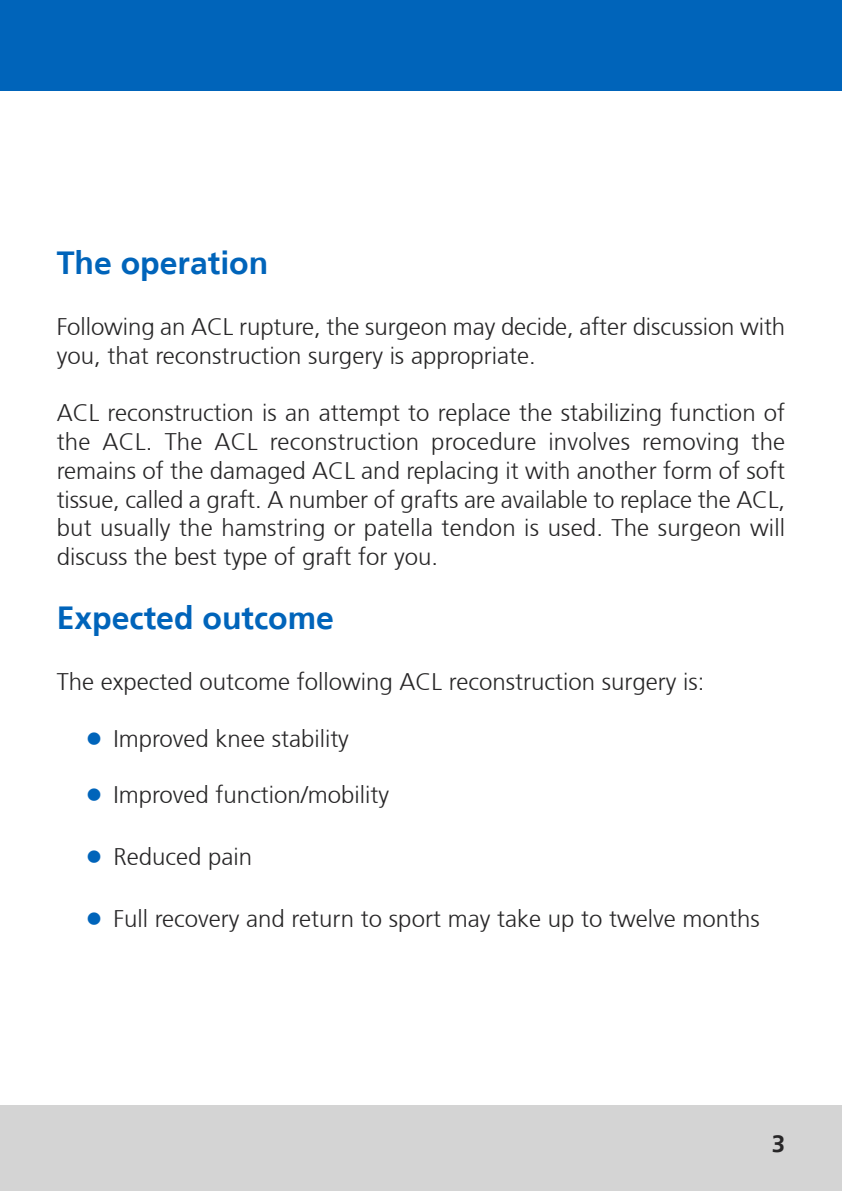
<style>
.page{position:relative;width:842px;height:1191px;background:#fff}
.page>*{position:absolute;margin:0;border:0;box-sizing:border-box;transform-origin:0 0}
.t1{font:700 32px "Frutiger 65";color:#0064ba}
.t2{font:300 24px/28.8px "Frutiger 45";color:#272627}
.t3{font:700 24px "Frutiger 65";color:#272627}
.s1{font-size:36px;color:#0064ba}
</style>
<div class="page">
<div style="left:0;top:0;width:842px;height:91px;background:#0064ba"></div>
<div style="left:0;top:1106px;width:842px;height:85px;background:#d4d4d4"></div>
<h1 class="t1" style="left:57px;top:244px;width:213px">The operation</h1>
<p class="t2" style="left:57px;top:312px;width:730px">Following an ACL rupture, the surgeon may decide, after discussion with you, that reconstruction surgery is appropriate.</p>
<p class="t2" style="left:57px;top:399px;width:730px;text-align:justify">ACL reconstruction is an attempt to replace the stabilizing function of the ACL. The ACL reconstruction procedure involves removing the remains of the damaged ACL and replacing it with another form of soft tissue, called a graft. A number of grafts are available to replace the ACL, but usually the hamstring or patella tendon is used. The surgeon will discuss the best type of graft for you.</p>
<h1 class="t1" style="left:57px;top:599px;width:279px">Expected outcome</h1>
<p class="t2" style="left:57px;top:668px;width:649px">The expected outcome following ACL reconstruction surgery is:</p>
<p class="t2" style="left:85px;top:724px;width:265px"><span class="s1">•</span> Improved knee stability</p>
<p class="t2" style="left:85px;top:780px;width:305px"><span class="s1">•</span> Improved function/mobility</p>
<p class="t2" style="left:85px;top:843px;width:169px"><span class="s1">•</span> Reduced pain</p>
<p class="t2" style="left:85px;top:905px;width:676px"><span class="s1">•</span> Full recovery and return to sport may take up to twelve months</p>
<p class="t3" style="left:772px;top:1129px;width:15px">3</p>
</div>
